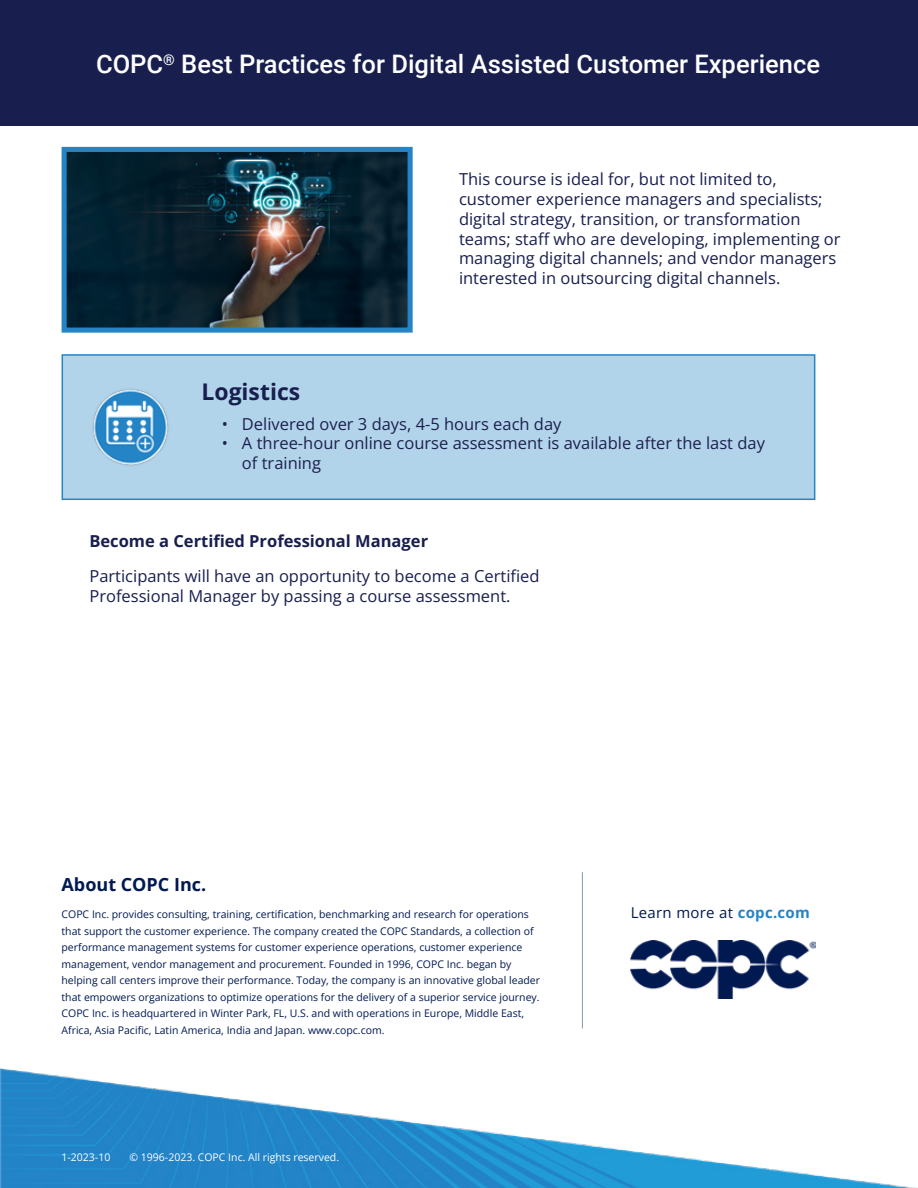
<style>
.page{position:relative;width:918px;height:1188px;background:#fff}
.page>*{position:absolute;margin:0;border:0;box-sizing:border-box;transform-origin:0 0}
.t1{font:500 25.5px "Roboto";color:#fff}
.t2{font:700 22.95px "Open Sans";color:#181f4e}
.t3{font:700 18px "Open Sans";color:#011951}
.t4{font:16.5px/19.8px "Open Sans";color:#181f4e}
.t5{font:16.5px/19.8px "Open Sans";color:#1d204e}
.t6{font:700 16.5px "Open Sans";color:#181f4e}
.t7{font:15px "Open Sans";letter-spacing:.02em;color:#011951}
.t8{font:10.5px/16.5px "Open Sans";color:#011951}
.t9{font:10.5px "Open Sans";color:#fff}
.s1{font-weight:700;color:#2484c6}
</style>
<div class="page">
<div style="left:63px;top:355px;width:751px;height:144px;background:#b2d4eb"></div>
<div style="left:62px;top:354px;width:753px;height:146px;border:2px solid #2484c6"></div>
<img style="left:92px;top:389px;width:77px;height:77px">
<img style="left:0;top:1068px;width:917px;height:120px">
<img style="left:68px;top:153px;width:339px;height:174px">
<div style="left:62px;top:147px;width:351px;height:186px;border:5px solid #2484c6"></div>
<hr style="left:582px;top:872px;width:1px;height:156px;background:#002c5c">
<img style="left:631px;top:940px;width:184px;height:59px">
<div style="left:0;top:0;width:918px;height:125px;background:#181f4e"></div>
<h1 class="t1" style="left:96px;top:46px;width:725px">COPC<sup>®</sup> Best Practices for Digital Assisted Customer Experience</h1>
<p class="t4" style="left:459px;top:169px;width:383px">This course is ideal for, but not limited to, customer experience managers and specialists; digital strategy, transition, or transformation teams; staff who are developing, implementing or managing digital channels; and vendor managers interested in outsourcing digital channels.</p>
<h2 class="t2" style="left:201px;top:376px;width:100px">Logistics</h2>
<h3 class="t5" style="left:222px;top:413px;width:341px">• Delivered over 3 days, 4-5 hours each day</h3>
<h3 class="t5" style="left:242px;top:433px;width:525px;text-indent:-20px">• A three-hour online course assessment is available after the last day of training</h3>
<h3 class="t6" style="left:89px;top:529px;width:340px">Become a Certified Professional Manager</h3>
<h3 class="t4" style="left:89px;top:566px;width:452px">Participants will have an opportunity to become a Certified<br>Professional Manager by passing a course assessment.</h3>
<h3 class="t3" style="left:62px;top:873px;width:146px">About COPC Inc.</h3>
<p class="t8" style="left:62px;top:906px;width:480px">COPC Inc. provides consulting, training, certification, benchmarking and research for operations that support the customer experience. The company created the COPC Standards, a collection of performance management systems for customer experience operations, customer experience management, vendor management and procurement. Founded in 1996, COPC Inc. began by helping call centers improve their performance. Today, the company is an innovative global leader that empowers organizations to optimize operations for the delivery of a superior service journey.<br>COPC Inc. is headquartered in Winter Park, FL, U.S. and with operations in Europe, Middle East, Africa, Asia Pacific, Latin America, India and Japan. www.copc.com.</p>
<h3 class="t7" style="left:631px;top:902px;width:181px">Learn more at <span class="s1">copc.com</span></h3>
<p class="t9" style="left:62px;top:1150px;width:50px">1-2023-10</p>
<p class="t9" style="left:129px;top:1150px;width:211px">© 1996-2023. COPC Inc. All rights reserved.</p>
</div>
